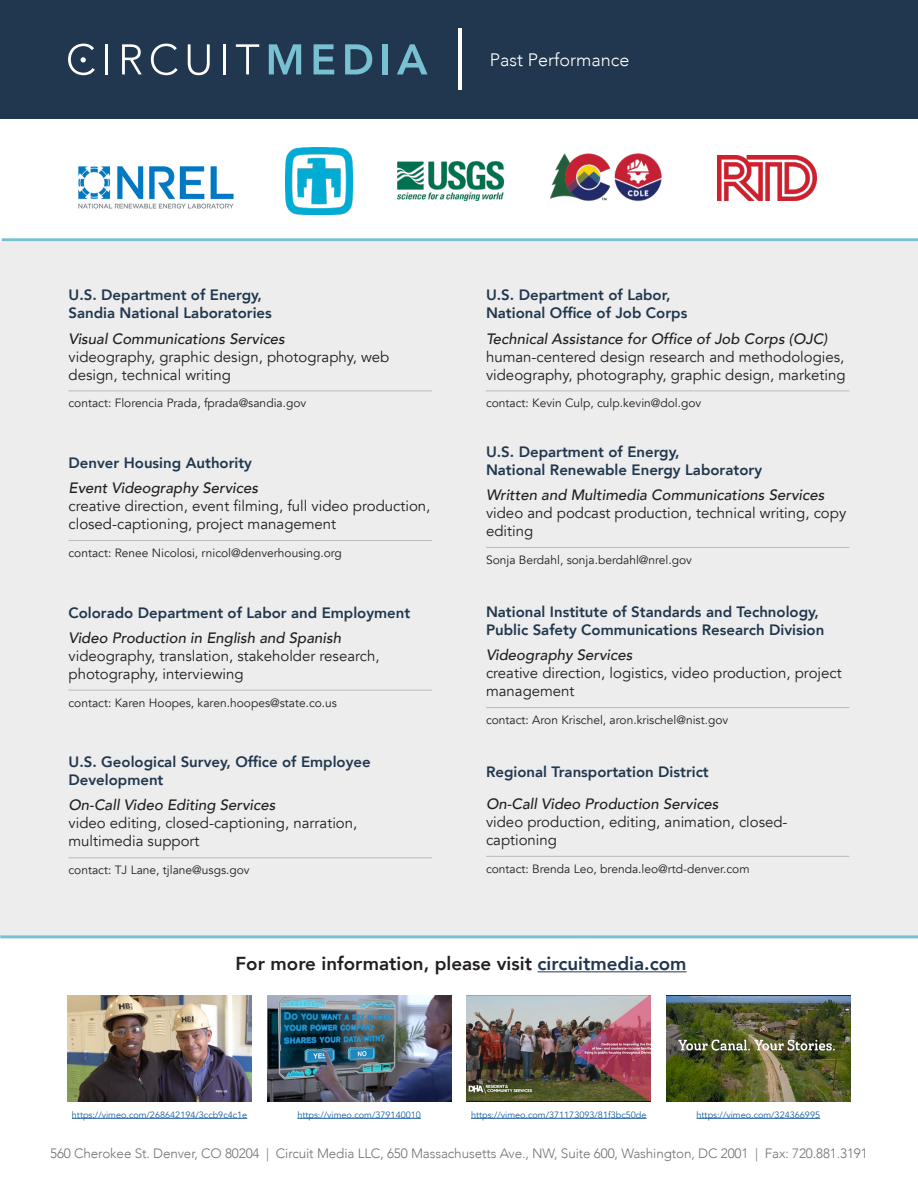
<style>
.page{position:relative;width:918px;height:1188px;background:#ecedec}
.page>*{position:absolute;margin:0;border:0;box-sizing:border-box;transform-origin:0 0}
.t1{font:800 18.75px "Avenir";color:#231f20}
.t2{font:300 18px "Avenir";color:#fff}
.Pg_2_description{font:15px/18px "Avenir";color:#231f20}
.Pg_2_H1{font:800 15px/18px "Avenir";color:#21374f}
.Pg_2_H2{font:italic 500 15px "Avenir";color:#231f20}
.t3{font:300 13.5px "Avenir";letter-spacing:-.01em;color:#707375}
.contact{font:12px "Avenir";color:#231f20}
.t4{font:9.15px "Avenir";color:#175d9e}
.s1{color:#21374f}
</style>
<div class="page">
<div style="left:0;top:116px;width:918px;height:126px;background:#fff"></div>
<div style="left:0;top:0;width:918px;height:119px;background:#21374f"></div>
<hr style="left:69px;top:390px;width:363px;height:1px;background:#bfbcbd">
<hr style="left:69px;top:540px;width:363px;height:1px;background:#bfbcbd">
<hr style="left:69px;top:690px;width:363px;height:1px;background:#bfbcbd">
<hr style="left:69px;top:857px;width:363px;height:1px;background:#bfbcbd">
<hr style="left:486px;top:390px;width:363px;height:1px;background:#bfbcbd">
<hr style="left:486px;top:547px;width:363px;height:1px;background:#bfbcbd">
<hr style="left:486px;top:707px;width:363px;height:1px;background:#bfbcbd">
<hr style="left:486px;top:856px;width:363px;height:1px;background:#bfbcbd">
<div style="left:0;top:938px;width:918px;height:250px;background:#fff"></div>
<hr style="left:0;top:935px;width:918px;height:3px;background:#79c0d2">
<hr style="left:2px;top:238px;width:916px;height:3px;background:#79c0d2">
<hr style="left:459px;top:29px;width:3px;height:61px;background:#fff">
<hr style="left:538px;top:971px;width:149px;height:1px;background:#21374f">
<svg style="left:68px;top:44px;width:27px;height:31px"></svg>
<hr style="left:105px;top:44px;width:3px;height:30px;background:#fff">
<svg style="left:122px;top:44px;width:20px;height:30px"></svg>
<svg style="left:151px;top:44px;width:27px;height:31px"></svg>
<svg style="left:188px;top:44px;width:22px;height:31px"></svg>
<hr style="left:223px;top:44px;width:3px;height:30px;background:#fff">
<svg style="left:236px;top:44px;width:23px;height:30px"></svg>
<svg style="left:269px;top:44px;width:32px;height:30px"></svg>
<svg style="left:314px;top:44px;width:20px;height:30px"></svg>
<svg style="left:345px;top:44px;width:27px;height:30px"></svg>
<div style="left:383px;top:44px;width:5px;height:30px;background:#79c0d2"></div>
<svg style="left:397px;top:44px;width:31px;height:30px"></svg>
<img style="left:286px;top:147px;width:67px;height:68px">
<img style="left:398px;top:162px;width:106px;height:39px">
<img style="left:78px;top:166px;width:156px;height:43px">
<img style="left:550px;top:153px;width:112px;height:48px">
<img style="left:718px;top:155px;width:98px;height:46px">
<img style="left:267px;top:996px;width:184px;height:105px">
<img style="left:467px;top:996px;width:184px;height:105px">
<img style="left:666px;top:996px;width:184px;height:105px">
<img style="left:68px;top:996px;width:184px;height:105px">
<hr style="left:72px;top:1118px;width:175px;height:1px;background:#175d9e">
<hr style="left:297px;top:1118px;width:124px;height:1px;background:#175d9e">
<hr style="left:471px;top:1118px;width:176px;height:1px;background:#175d9e">
<hr style="left:697px;top:1118px;width:123px;height:1px;background:#175d9e">
<p class="t2" style="left:490px;top:49px;width:141px">Past Performance</p>
<p class="Pg_2_H1" style="left:69px;top:286px;width:205px">U.S. Department of Energy,<br>Sandia National Laboratories</p>
<p class="Pg_2_H2" style="left:69px;top:329px;width:218px">Visual Communications Services</p>
<p class="Pg_2_description" style="left:69px;top:348px;width:322px">videography, graphic design, photography, web design, technical writing</p>
<p class="contact" style="left:69px;top:396px;width:239px">contact: Florencia Prada, fprada@sandia.gov</p>
<p class="Pg_2_H1" style="left:69px;top:454px;width:185px">Denver Housing Authority</p>
<p class="Pg_2_H2" style="left:69px;top:479px;width:191px">Event Videography Services</p>
<p class="Pg_2_description" style="left:69px;top:497px;width:363px">creative direction, event filming, full video production, closed-captioning, project management</p>
<p class="contact" style="left:69px;top:546px;width:275px">contact: Renee Nicolosi, rnicol@denverhousing.org</p>
<p class="Pg_2_H1" style="left:69px;top:603px;width:343px">Colorado Department of Labor and Employment</p>
<p class="Pg_2_H2" style="left:69px;top:629px;width:274px">Video Production in English and Spanish</p>
<p class="Pg_2_description" style="left:69px;top:647px;width:313px">videography, translation, stakeholder research, photography, interviewing</p>
<p class="contact" style="left:69px;top:695px;width:270px">contact: Karen Hoopes, karen.hoopes@state.co.us</p>
<p class="Pg_2_H1" style="left:69px;top:753px;width:304px">U.S. Geological Survey, Office of Employee<br>Development</p>
<p class="Pg_2_H2" style="left:69px;top:796px;width:208px">On-Call Video Editing Services</p>
<p class="Pg_2_description" style="left:69px;top:815px;width:290px">video editing, closed-captioning, narration, multimedia support</p>
<p class="contact" style="left:69px;top:863px;width:183px">contact: TJ Lane, tjlane@usgs.gov</p>
<p class="Pg_2_H1" style="left:486px;top:286px;width:203px">U.S. Department of Labor,<br>National Office of Job Corps</p>
<p class="Pg_2_H2" style="left:486px;top:329px;width:343px">Technical Assistance for Office of Job Corps (OJC)</p>
<p class="Pg_2_description" style="left:486px;top:348px;width:361px">human-centered design research and methodologies, videography, photography, graphic design, marketing</p>
<p class="contact" style="left:486px;top:396px;width:217px">contact: Kevin Culp, culp.kevin@dol.gov</p>
<p class="Pg_2_H1" style="left:486px;top:443px;width:278px">U.S. Department of Energy,<br>National Renewable Energy Laboratory</p>
<p class="Pg_2_H2" style="left:486px;top:486px;width:340px">Written and Multimedia Communications Services</p>
<p class="Pg_2_description" style="left:486px;top:504px;width:362px">video and podcast production, technical writing, copy editing</p>
<p class="contact" style="left:486px;top:553px;width:208px">Sonja Berdahl, sonja.berdahl@nrel.gov</p>
<p class="Pg_2_H1" style="left:486px;top:603px;width:340px">National Institute of Standards and Technology,<br>Public Safety Communications Research Division</p>
<p class="Pg_2_H2" style="left:486px;top:646px;width:148px">Videography Services</p>
<p class="Pg_2_description" style="left:486px;top:664px;width:357px">creative direction, logistics, video production, project management</p>
<p class="contact" style="left:486px;top:713px;width:244px">contact: Aron Krischel, aron.krischel@nist.gov</p>
<p class="Pg_2_H1" style="left:486px;top:763px;width:224px">Regional Transportation District</p>
<p class="Pg_2_H2" style="left:486px;top:795px;width:234px">On-Call Video Production Services</p>
<p class="Pg_2_description" style="left:486px;top:813px;width:303px">video production, editing, animation, closed&shy;captioning</p>
<p class="contact" style="left:486px;top:862px;width:265px">contact: Brenda Leo, brenda.leo@rtd-denver.com</p>
<p class="t1" style="left:236px;top:949px;width:453px">For more information, please visit <span class="s1">circuitmedia.com</span></p>
<p class="t4" style="left:72px;top:1109px;width:177px">https://vimeo.com/268642194/3ccb9c4c1e</p>
<p class="t4" style="left:297px;top:1109px;width:125px">https://vimeo.com/379140010</p>
<p class="t4" style="left:471px;top:1109px;width:177px">https://vimeo.com/371173093/81f3bc50de</p>
<p class="t4" style="left:697px;top:1109px;width:125px">https://vimeo.com/324366995</p>
<p class="t3" style="left:50px;top:1145px;width:819px">560 Cherokee St. Denver, CO 80204 | Circuit Media LLC, 650 Massachusetts Ave., NW, Suite 600, Washington, DC 2001 | Fax: 720.881.3191</p>
</div>
